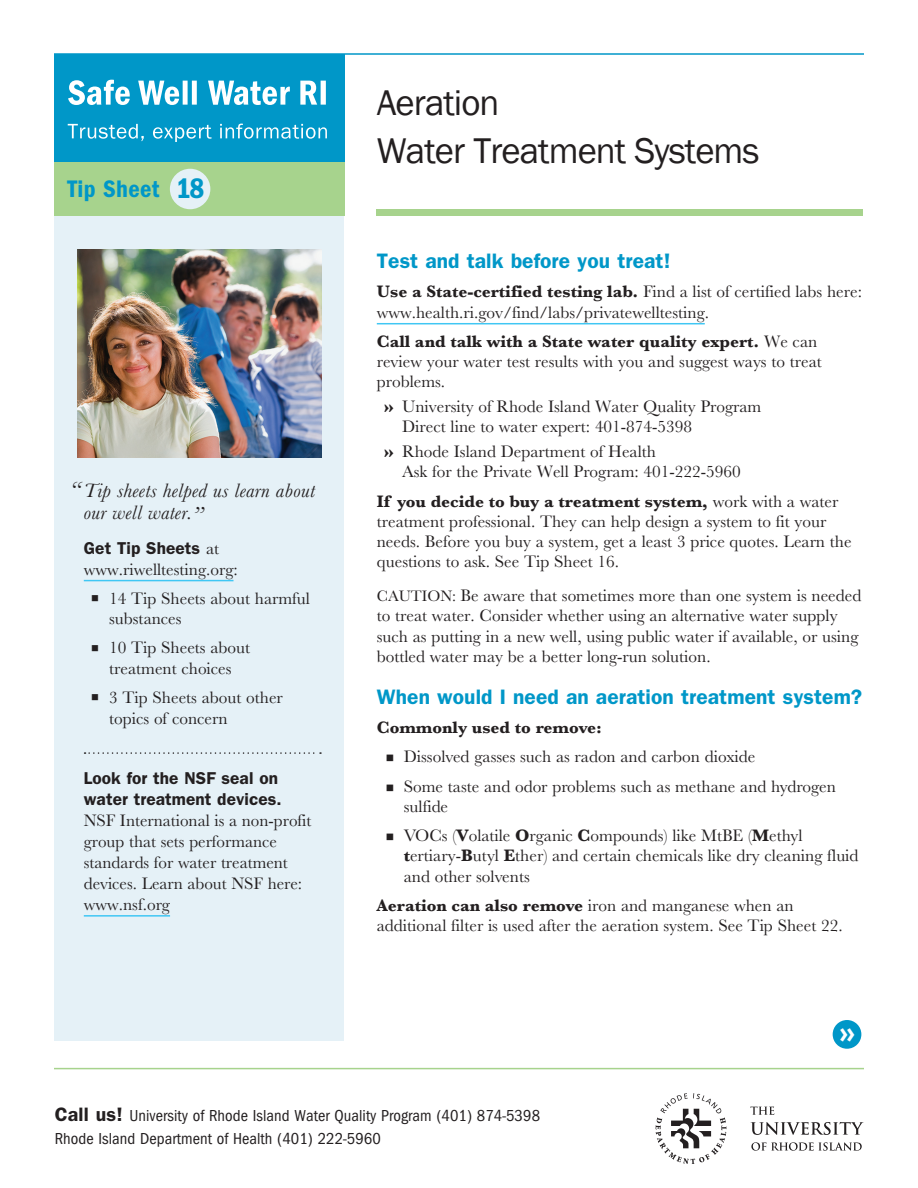
<style>
.page{position:relative;width:918px;height:1188px;background:#fff}
.page>*{position:absolute;margin:0;border:0;box-sizing:border-box;transform-origin:0 0}
.t1{font:36.75px/48px "Franklin Gothic";letter-spacing:-.025em;color:#231f20}
.t2{font:600 condensed 29.25px "Franklin Gothic";color:#0097c8}
.t3{font:700 28.65px "Meta Plus";color:#fff}
.t4{font:600 condensed 24.75px "Franklin Gothic";letter-spacing:.015em;color:#0097c8}
.t5{font:italic 23.25px "Baskerville";color:#231f20}
.t6{font:600 21px "Franklin Gothic";letter-spacing:.005em;color:#0097c8}
.t7{font:italic 20.25px/22.5px "Baskerville";letter-spacing:.015em;color:#231f20}
.t8{font:17.25px/20.2px "Baskerville";color:#231f20}
.Heading_5{font:700 17.25px "Baskerville";color:#231f20}
.t9{font:condensed 16.5px/22.5px "Franklin Gothic";letter-spacing:.005em;color:#231f20}
.s1{font-size:23.25px}
.s2{font-family:"Franklin Gothic";font-weight:600}
.s3{font-weight:700}
.s4{font-size:15.75px}
.s5{font-weight:600;font-stretch:normal;font-size:19.5px}
</style>
<div class="page">
<div style="left:55px;top:216px;width:289px;height:825px;background:#e5f1f7"></div>
<hr style="left:54px;top:1068px;width:810px;height:1px;background:#a7d38d">
<div style="left:833px;top:1020px;width:28px;height:29px;background:#0097c8;border-radius:50%"></div>
<div style="left:377px;top:209px;width:486px;height:7px;background:#a7d38d"></div>
<hr style="left:54px;top:53px;width:810px;height:2px;background:#0097c8">
<div style="left:54px;top:162px;width:290px;height:54px;background:#a7d38d"></div>
<div style="left:170px;top:169px;width:40px;height:40px;background:#e5f1f7;border-radius:50%"></div>
<hr style="left:377px;top:323px;width:328px;height:1px;background:#40c7f4">
<svg style="left:751px;top:1122px;width:113px;height:13px"></svg>
<svg style="left:751px;top:1142px;width:111px;height:9px"></svg>
<svg style="left:750px;top:1106px;width:24px;height:9px"></svg>
<svg style="left:656px;top:1093px;width:70px;height:71px"></svg>
<div style="left:54px;top:54px;width:290px;height:108px;background:#0097c8"></div>
<svg style="left:68px;top:124px;width:259px;height:18px"></svg>
<svg style="left:68px;top:80px;width:258px;height:25px"></svg>
<img style="left:77px;top:250px;width:244px;height:208px">
<hr style="left:84px;top:580px;width:150px;height:1px;background:#40c7f4">
<svg style="left:85px;top:752px;width:236px;height:2px"></svg>
<hr style="left:84px;top:915px;width:86px;height:2px;background:#40c7f4">
<p class="t4" style="left:68px;top:174px;width:94px">Tip Sheet</p>
<p class="t2" style="left:176px;top:172px;width:30px">18</p>
<p class="t5" style="left:70px;top:474px;width:12px">“</p>
<p class="t7" style="left:84px;top:479px;width:233px">Tip sheets helped us learn about our well water.<span class="s1">”</span></p>
<p class="t8" style="left:84px;top:538px;width:156px;line-height:21px"><span class="s2">Get Tip Sheets</span> at www.riwelltesting.org:</p>
<p class="t8" style="left:109px;top:588px;width:202px;text-indent:-18px">■ 14 Tip Sheets about harmful substances</p>
<p class="t8" style="left:91px;top:638px;width:161px;text-align:center">■ 10 Tip Sheets about treatment choices</p>
<p class="t8" style="left:109px;top:687px;width:175px;line-height:21px;text-indent:-18px">■ 3 Tip Sheets about other topics of concern</p>
<p class="t8" style="left:84px;top:768px;width:229px;line-height:21px"><span class="s2">Look for the NSF seal on water treatment devices.<br></span>NSF International is a non-profit group that sets performance standards for water treatment devices. Learn about NSF here: www.nsf.org</p>
<p class="t1" style="left:377px;top:79px;width:384px">Aeration<br>Water Treatment Systems</p>
<p class="t6" style="left:377px;top:249px;width:295px">Test and talk before you treat!</p>
<p class="t8" style="left:377px;top:282px;width:487px"><span class="s3">Use a State-certified testing lab.</span> Find a list of certified labs here: www.health.ri.gov/find/labs/privatewelltesting.</p>
<p class="t8" style="left:377px;top:332px;width:447px"><span class="s3">Call and talk with a State water quality expert.</span> We can review your water test results with you and suggest ways to treat problems.</p>
<p class="t8" style="left:402px;top:397px;width:361px;text-indent:-18px"><span class="s3">»</span> University of Rhode Island Water Quality Program<br>Direct line to water expert: 401-874-5398</p>
<p class="t8" style="left:402px;top:442px;width:340px;text-indent:-18px"><span class="s3">»</span> Rhode Island Department of Health<br>Ask for the Private Well Program: 401-222-5960</p>
<p class="t8" style="left:377px;top:491px;width:476px"><span class="s3">If you decide to buy a treatment system,</span> work with a water treatment professional. They can help design a system to fit your needs. Before you buy a system, get a least 3 price quotes. Learn the questions to ask. See Tip Sheet 16.</p>
<p class="t8" style="left:377px;top:586px;width:486px"><span class="s4">CAUTION:</span> Be aware that sometimes more than one system is needed to treat water. Consider whether using an alternative water supply such as putting in a new well, using public water if available, or using bottled water may be a better long-run solution.</p>
<p class="t6" style="left:377px;top:684px;width:487px">When would I need an aeration treatment system?</p>
<p class="Heading_5" style="left:377px;top:716px;width:227px">Commonly used to remove:</p>
<p class="t8" style="left:404px;top:747px;width:353px">Dissolved gasses such as radon and carbon dioxide</p>
<p class="t8" style="left:404px;top:776px;width:434px">Some taste and odor problems such as methane and hydrogen sulfide</p>
<p class="t8" style="left:404px;top:826px;width:456px">VOCs (<span class="s3">V</span>olatile <span class="s3">O</span>rganic <span class="s3">C</span>ompounds) like MtBE (<span class="s3">M</span>ethyl <span class="s3">t</span>ertiary-<span class="s3">B</span>utyl <span class="s3">E</span>ther) and certain chemicals like dry cleaning fluid and other solvents</p>
<p class="t8" style="left:377px;top:896px;width:467px"><span class="s3">Aeration can also remove</span> iron and manganese when an additional filter is used after the aeration system. See Tip Sheet 22.</p>
<p class="t3" style="left:839px;top:1015px;width:17px">»</p>
<p class="t9" style="left:55px;top:1105px;width:487px"><span class="s5">Call us!</span> University of Rhode Island Water Quality Program (401) 874-5398<br>Rhode Island Department of Health (401) 222-5960</p>
</div>
